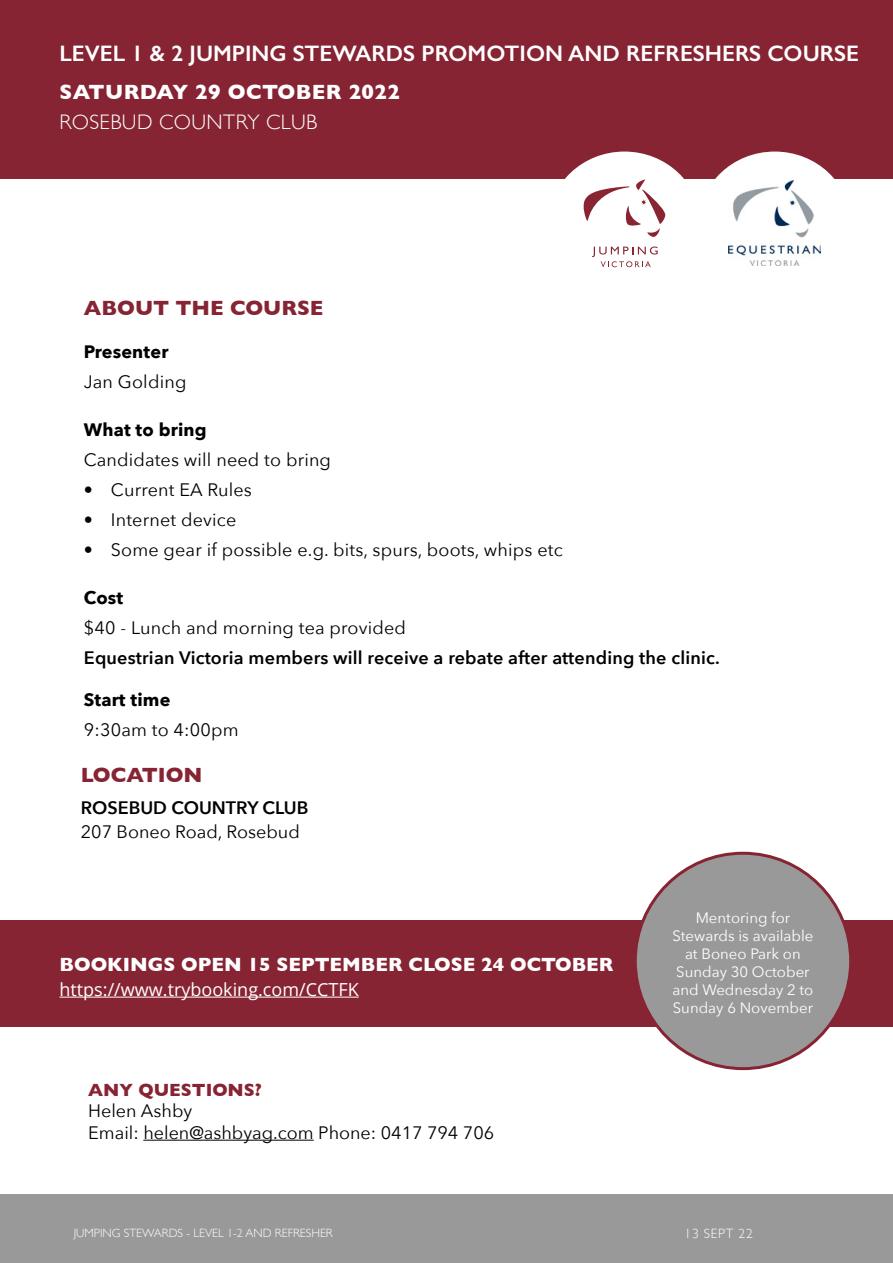
<style>
.page{position:relative;width:893px;height:1263px;background:#fff}
.page>*{position:absolute;margin:0;border:0;box-sizing:border-box;transform-origin:0 0}
.t1{font:600 22.5px "Gill Sans";color:#fff}
.t2{font:700 21px "Gill Sans";color:#872434}
.t3{font:700 21px "Gill Sans";letter-spacing:.02em;color:#fff}
.t4{font:300 21px "Gill Sans";letter-spacing:.02em;color:#fff}
.t5{font:700 19.5px "Gill Sans";color:#fff}
.t6{font:18px/21.6px "Avenir Next";letter-spacing:.01em;color:#000}
.t7{font:600 18px "Avenir Next";letter-spacing:.01em;color:#000}
.t8{font:700 18px "Avenir Next";letter-spacing:.01em;color:#000}
.t9{font:18px "Open Sans";color:#fff}
.t10{font:700 18px "Gill Sans";color:#872434}
.t11{font:15px/18px "Avenir Next";color:#fff;text-align:center}
.t12{font:300 13.5px "Gill Sans";letter-spacing:.05em;color:#fff}
.t13{font:300 12px "Gill Sans";color:#fff}
</style>
<div class="page">
<div style="left:0;top:1195px;width:893px;height:68px;background:#9a999a"></div>
<div style="left:0;top:0;width:892px;height:179px;background:#872434"></div>
<div style="left:0;top:921px;width:893px;height:106px;background:#872434"></div>
<hr style="left:60px;top:997px;width:299px;height:1px;background:#fff">
<hr style="left:143px;top:1140px;width:171px;height:1px;background:#000">
<div style="left:699px;top:152px;width:152px;height:143px;background:#fff;border-radius:50%"></div>
<img style="left:729px;top:181px;width:92px;height:85px">
<div style="left:549px;top:152px;width:151px;height:143px;background:#fff;border-radius:50%"></div>
<svg style="left:584px;top:179px;width:81px;height:58px"></svg>
<svg style="left:592px;top:246px;width:66px;height:21px"></svg>
<div style="left:635px;top:853px;width:216px;height:215px;background:#9a999a;border-radius:50%"></div>
<p class="t1" style="left:60px;top:40px;width:801px">LEVEL 1 &amp; 2 JUMPING STEWARDS PROMOTION AND REFRESHERS COURSE</p>
<p class="t3" style="left:60px;top:75px;width:342px">SATURDAY 29 OCTOBER 2022</p>
<p class="t4" style="left:60px;top:105px;width:147px">ROSEBUD COUNTR</p>
<p class="t4" style="left:247px;top:105px;width:72px">Y CLUB</p>
<p class="t2" style="left:84px;top:291px;width:241px">ABOUT THE COURSE</p>
<p class="t8" style="left:84px;top:336px;width:86px">Presenter</p>
<p class="t6" style="left:84px;top:370px;width:104px">Jan Golding</p>
<p class="t8" style="left:84px;top:414px;width:124px">What to bring</p>
<p class="t6" style="left:84px;top:448px;width:249px">Candidates will need to bring</p>
<p class="t6" style="left:84px;top:478px;width:169px">• Current EA Rules</p>
<p class="t6" style="left:84px;top:508px;width:154px">• Internet device</p>
<p class="t6" style="left:84px;top:538px;width:480px">• Some gear if possible e.g. bits, spurs, boots, whips etc</p>
<p class="t8" style="left:84px;top:582px;width:41px">Cost</p>
<p class="t6" style="left:84px;top:616px;width:324px">$40 - Lunch and morning tea provided</p>
<p class="t7" style="left:84px;top:642px;width:637px">Equestrian Victoria members will receive a rebate after attending the clinic.</p>
<p class="t8" style="left:84px;top:684px;width:88px">Start time</p>
<p class="t6" style="left:84px;top:718px;width:156px">9:30am to 4:00pm</p>
<p class="t2" style="left:81px;top:758px;width:123px">LOCATION</p>
<p class="t7" style="left:81px;top:792px;width:229px">ROSEBUD COUNTRY CLUB</p>
<p class="t6" style="left:81px;top:820px;width:221px">207 Boneo Road, Rosebud</p>
<p class="t5" style="left:60px;top:949px;width:555px">BOOKINGS OPEN 15 SEPTEMBER CLOSE 24 OCTOBER</p>
<p class="t9" style="left:60px;top:977px;width:301px">https://www.trybooking.com/CCTFK</p>
<p class="t10" style="left:88px;top:1075px;width:175px">ANY QUESTIONS?</p>
<p class="t6" style="left:88px;top:1099px;width:407px">Helen Ashby<br>Email: helen@ashbyag.com Phone: 0417 794 706</p>
<p class="t11" style="left:672px;top:908px;width:142px">Mentoring for<br>Stewards is available at Boneo Park on<br>Sunday 30 October and Wednesday 2 to<br>Sunday 6 November</p>
<p class="t13" style="left:74px;top:1223px;width:261px">JUMPING STEWARDS - LEVEL 1-2 AND REFRESHER</p>
<p class="t12" style="left:685px;top:1223px;width:70px">13 SEPT 22</p>
</div>
